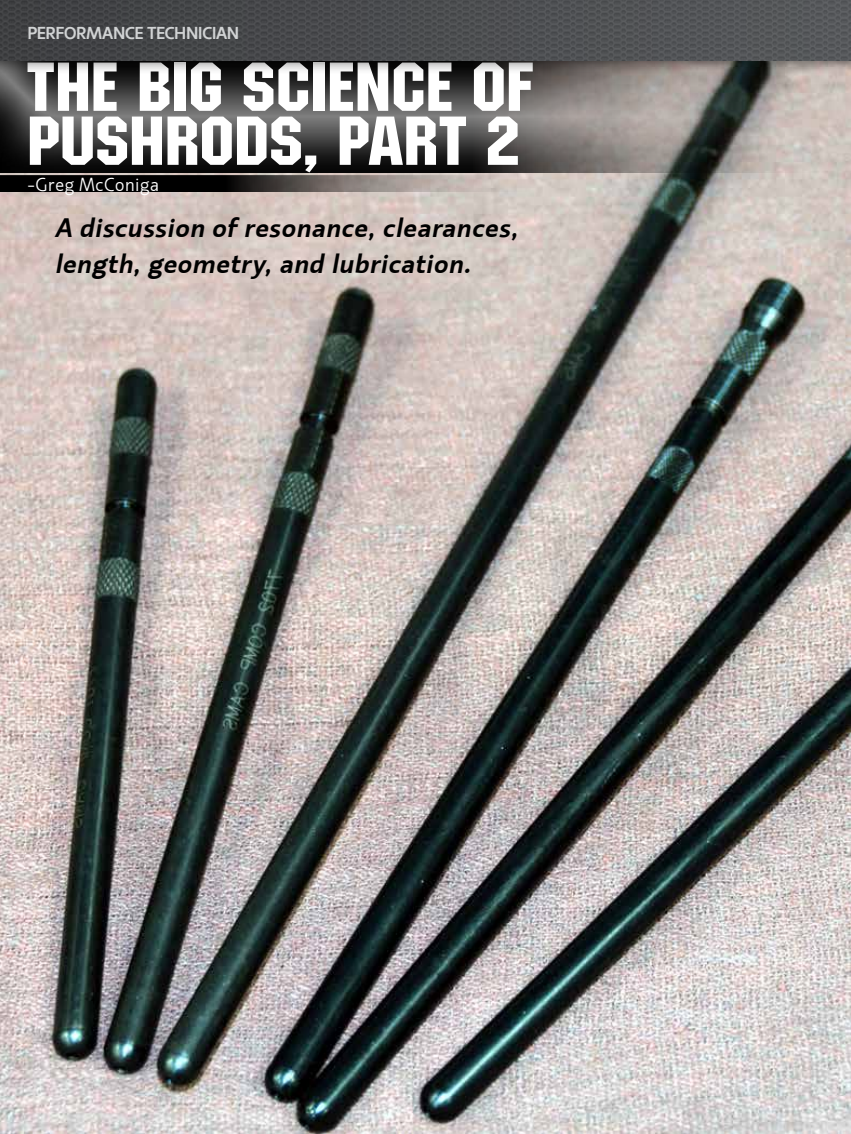
<style>
.page{position:relative;width:851px;height:1134px;background:#fff}
.page>*{position:absolute;margin:0;border:0;box-sizing:border-box;transform-origin:0 0}
.t1{font:67.5px/54px "Machine TT";color:#fff;scale:1.11 1}
.t2{font:italic 700 25.5px/36px "Machinato";letter-spacing:.03em;color:#000}
.t3{font:300 18px "Machinato";letter-spacing:.005em;color:#fff}
.t4{font:700 16.5px "Machinato";letter-spacing:-.01em;color:#d1d3d4}
</style>
<div class="page">
<img style="left:0;top:174px;width:850px;height:960px">
<div style="left:0;top:59px;width:850px;height:115px;background:#fff;opacity:.5"></div>
<svg style="left:0;top:176px;width:550px;height:16px;background:#544f4c"></svg>
<div style="left:0;top:0;width:850px;height:75px;background:#000;opacity:.75"></div>
<div style="left:0;top:0;width:850px;height:60px;background:linear-gradient(to right,#3f4042,#585a5d)"></div>
<p class="t4" style="left:27px;top:22px;width:213px">PERFORMANCE TECHNICIAN</p>
<h1 class="t1" style="left:27px;top:59px;width:457px">THE BIG SCIENCE OF<br>PUSHRODS, PART 2</h1>
<p class="t3" style="left:27px;top:173px;width:134px">-Greg McConiga</p>
<p class="t2" style="left:54px;top:209px;width:464px">A discussion of resonance, clearances, length, geometry, and lubrication.</p>
</div>
